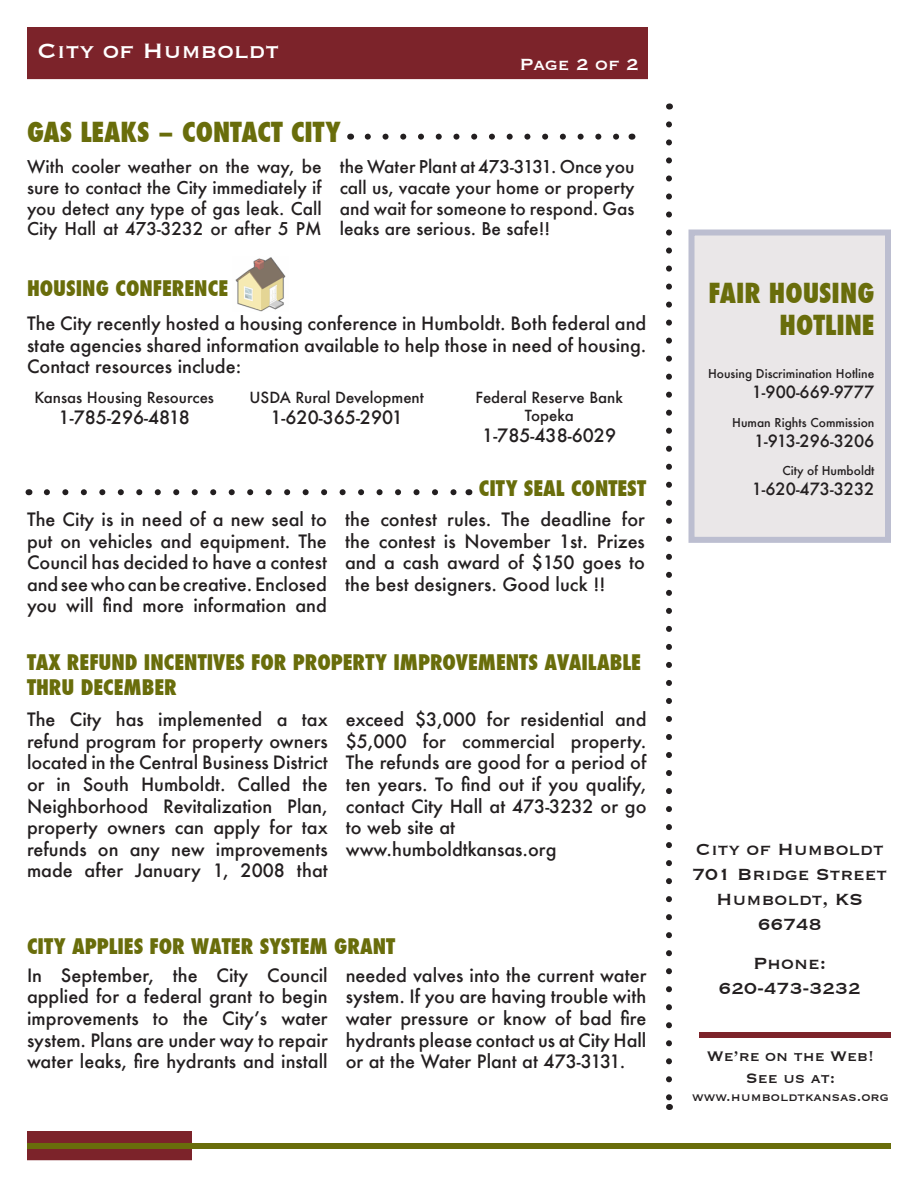
<style>
.page{position:relative;width:918px;height:1188px;background:#fff}
.page>*{position:absolute;margin:0;border:0;box-sizing:border-box;transform-origin:0 0}
.t1{font:800 condensed 27px/32.4px "Futura";color:#696d0b;text-align:right}
.t2{font:27px "Copperplate";color:#fff}
.t3{font:800 condensed 21px/25.2px "Futura";color:#696d0b}
.t4{font:21px/25.2px "Copperplate";color:#231f20;text-align:center}
.t5{font:21px "Copperplate";color:#fff}
.t6{font:500 18px/21.6px "Futura";color:#231f20;text-align:justify}
.t7{font:18px "Copperplate";color:#231f20}
.t8{font:500 17.25px/20.7px "Futura";color:#231f20;text-align:justify}
.t9{font:500 16.5px "Futura";color:#231f20}
.t10{font:500 15px "Futura";color:#231f20}
.t11{font:15px "Copperplate";color:#231f20}
.t12{font:500 12px "Futura";color:#231f20}
</style>
<div class="page">
<img style="left:235px;top:257px;width:51px;height:55px">
<div style="left:688px;top:230px;width:203px;height:313px;background:#eae7e8;border:6px solid #bcbed0"></div>
<div style="left:27px;top:27px;width:621px;height:52px;background:#7c232a"></div>
<div style="left:699px;top:1032px;width:192px;height:6px;background:#7c232a"></div>
<div style="left:27px;top:1131px;width:165px;height:29px;background:#7c232a"></div>
<div style="left:27px;top:1143px;width:864px;height:6px;background:#696d0b"></div>
<svg style="left:666px;top:124px;width:6px;height:974px"></svg>
<svg style="left:47px;top:489px;width:410px;height:6px"></svg>
<svg style="left:368px;top:134px;width:252px;height:6px"></svg>
<p class="t2" style="left:38px;top:33px;width:243px">City of Humboldt</p>
<p class="t5" style="left:519px;top:51px;width:121px">Page 2 of 2</p>
<p class="t1" style="left:27px;top:116px;width:315px">GAS LEAKS – CONTACT CITY</p>
<p class="t8" style="left:27px;top:156px;width:296px">With cooler weather on the way, be sure to contact the City immediately if you detect any type of gas leak. Call City Hall at 473-3232 or after 5 PM</p>
<p class="t8" style="left:340px;top:156px;width:296px">the Water Plant at 473-3131. Once you call us, vacate your home or property and wait for someone to respond. Gas leaks are serious. Be safe!!</p>
<p class="t3" style="left:27px;top:276px;width:203px">HOUSING CONFERENCE</p>
<p class="t6" style="left:27px;top:312px;width:621px">The City recently hosted a housing conference in Humboldt. Both federal and state agencies shared information available to help those in need of housing.<br>Contact resources include:</p>
<p class="t10" style="left:34px;top:387px;width:181px">Kansas Housing Resources</p>
<p class="t6" style="left:59px;top:406px;width:133px">1-785-296-4818</p>
<p class="t10" style="left:250px;top:387px;width:176px">USDA Rural Development</p>
<p class="t6" style="left:270px;top:406px;width:134px">1-620-365-2901</p>
<p class="t10" style="left:476px;top:387px;width:149px">Federal Reserve Bank</p>
<p class="t10" style="left:525px;top:405px;width:51px">Topeka</p>
<p class="t6" style="left:482px;top:424px;width:135px">1-785-438-6029</p>
<p class="t3" style="left:479px;top:476px;width:169px">CITY SEAL CONTEST</p>
<p class="t6" style="left:27px;top:508px;width:301px">The City is in need of a new seal to put on vehicles and equipment. The Council has decided to have a contest and see who can be creative. Enclosed you will find more information and</p>
<p class="t6" style="left:345px;top:508px;width:302px">the contest rules. The deadline for the contest is November 1st. Prizes and a cash award of $150 goes to the best designers. Good luck !!</p>
<p class="t3" style="left:27px;top:650px;width:616px">TAX REFUND INCENTIVES FOR PROPERTY IMPROVEMENTS AVAILABLE<br>THRU DECEMBER</p>
<p class="t6" style="left:27px;top:709px;width:302px">The City has implemented a tax refund program for property owners located in the Central Business District or in South Humboldt. Called the Neighborhood Revitalization Plan, property owners can apply for tax refunds on any new improvements made after January 1, 2008 that</p>
<p class="t6" style="left:346px;top:709px;width:302px">exceed $3,000 for residential and $5,000 for commercial property.<br>The refunds are good for a period of ten years. To find out if you qualify, contact City Hall at 473-3232 or go to web site at</p>
<p class="t6" style="left:346px;top:838px;width:212px">www.humboldtkansas.org</p>
<p class="t3" style="left:27px;top:934px;width:370px">CITY APPLIES FOR WATER SYSTEM GRANT</p>
<p class="t6" style="left:27px;top:964px;width:302px">In September, the City Council applied for a federal grant to begin improvements to the City’s water system. Plans are under way to repair water leaks, fire hydrants and install</p>
<p class="t6" style="left:346px;top:964px;width:302px">needed valves into the current water system. If you are having trouble with water pressure or know of bad fire hydrants please contact us at City Hall or at the Water Plant at 473-3131.</p>
<p class="t1" style="left:708px;top:277px;width:168px">FAIR HOUSING<br>HOTLINE</p>
<p class="t12" style="left:708px;top:366px;width:168px">Housing Discrimination Hotline</p>
<p class="t9" style="left:752px;top:381px;width:124px">1-900-669-9777</p>
<p class="t12" style="left:732px;top:414px;width:144px">Human Rights Commission</p>
<p class="t9" style="left:754px;top:429px;width:122px">1-913-296-3206</p>
<p class="t12" style="left:782px;top:463px;width:94px">City of Humboldt</p>
<p class="t9" style="left:752px;top:478px;width:124px">1-620-473-3232</p>
<p class="t4" style="left:696px;top:835px;width:189px">City of Humboldt</p>
<p class="t4" style="left:692px;top:860px;width:196px">701 Bridge Street</p>
<p class="t4" style="left:716px;top:885px;width:148px">Humboldt, KS<br>66748</p>
<p class="t4" style="left:753px;top:949px;width:74px">Phone:</p>
<p class="t4" style="left:719px;top:974px;width:144px">620-473-3232</p>
<p class="t7" style="left:707px;top:1045px;width:169px">We’re on the Web!</p>
<p class="t7" style="left:746px;top:1067px;width:91px">See us at:</p>
<p class="t11" style="left:692px;top:1087px;width:198px">www.humboldtkansas.org</p>
</div>
